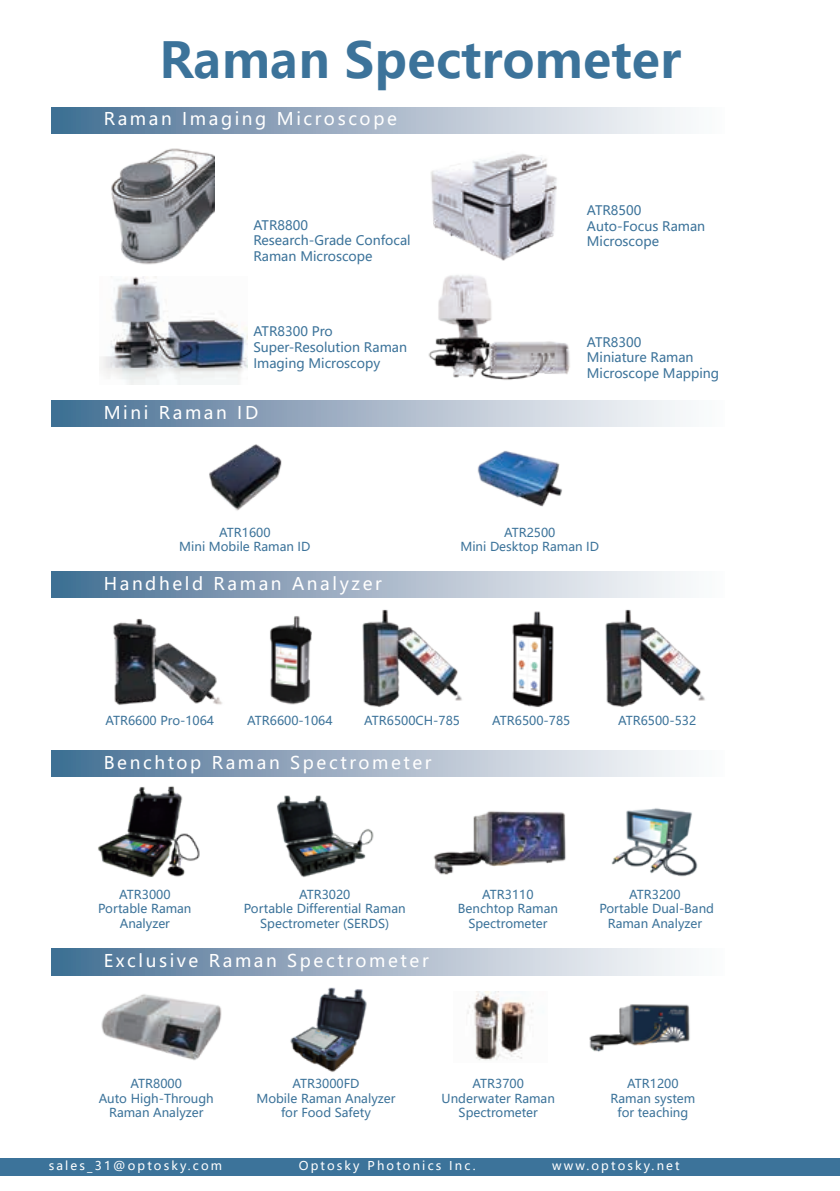
<style>
.page{position:relative;width:840px;height:1191px;background:#fff}
.page>*{position:absolute;margin:0;border:0;box-sizing:border-box;transform-origin:0 0}
.t1{font:700 49px "Microsoft Ya Hei";color:#3c739a}
.t2{font:17.4px "Microsoft Ya Hei";letter-spacing:.15em;color:#fff}
.t3{font:13px/15.6px "Microsoft Ya Hei";color:#3c739a}
.t4{font:12.2px/14.6px "Microsoft Ya Hei";color:#3c739a;text-align:center}
.t5{font:12px "Microsoft Ya Hei";letter-spacing:.18em;color:#fff}
</style>
<div class="page">
<img style="left:111px;top:148px;width:103px;height:117px">
<img style="left:431px;top:154px;width:126px;height:107px">
<img style="left:428px;top:275px;width:142px;height:105px">
<img style="left:113px;top:618px;width:109px;height:87px">
<img style="left:270px;top:616px;width:42px;height:89px">
<img style="left:512px;top:611px;width:42px;height:96px">
<img style="left:362px;top:609px;width:100px;height:98px">
<img style="left:605px;top:609px;width:100px;height:98px">
<img style="left:98px;top:786px;width:102px;height:91px">
<img style="left:277px;top:795px;width:97px;height:82px">
<img style="left:101px;top:994px;width:121px;height:66px">
<img style="left:290px;top:987px;width:77px;height:85px">
<img style="left:101px;top:276px;width:146px;height:109px">
<img style="left:467px;top:991px;width:67px;height:70px">
<img style="left:433px;top:811px;width:133px;height:64px">
<div style="left:52px;top:107px;width:672px;height:26px;background:linear-gradient(to right,#497094,#fff)"></div>
<div style="left:52px;top:400px;width:672px;height:26px;background:linear-gradient(to right,#497094,#fff)"></div>
<div style="left:52px;top:572px;width:672px;height:26px;background:linear-gradient(to right,#497094,#fff)"></div>
<div style="left:52px;top:750px;width:672px;height:27px;background:linear-gradient(to right,#497094,#fff)"></div>
<div style="left:52px;top:949px;width:672px;height:26px;background:linear-gradient(to right,#497094,#fff)"></div>
<div style="left:0;top:1158px;width:839px;height:17px;background:#3c739a"></div>
<img style="left:611px;top:808px;width:87px;height:69px">
<img style="left:589px;top:1004px;width:101px;height:48px">
<img style="left:209px;top:444px;width:73px;height:67px">
<img style="left:477px;top:450px;width:85px;height:57px">
<h1 class="t1" style="left:159px;top:26px;width:523px">Raman Spectrometer</h1>
<h2 class="t2" style="left:104px;top:107px;width:294px">Raman Imaging Microscope</h2>
<p class="t3" style="left:253px;top:217px;width:159px">ATR8800<br>Research-Grade Confocal<br>Raman Microscope</p>
<p class="t3" style="left:586px;top:202px;width:120px">ATR8500<br>Auto-Focus Raman<br>Microscope</p>
<p class="t3" style="left:253px;top:323px;width:155px">ATR8300 Pro<br>Super-Resolution Raman<br>Imaging Microscopy</p>
<p class="t3" style="left:586px;top:334px;width:134px">ATR8300<br>Miniature Raman<br>Microscope Mapping</p>
<h2 class="t2" style="left:104px;top:400px;width:156px">Mini Raman ID</h2>
<p class="t4" style="left:179px;top:524px;width:133px">ATR1600<br>Mini Mobile Raman ID</p>
<h2 class="t2" style="left:104px;top:572px;width:279px">Handheld Raman Analyzer</h2>
<p class="t4" style="left:460px;top:524px;width:140px">ATR2500<br>Mini Desktop Raman ID</p>
<p class="t4" style="left:105px;top:712px;width:110px">ATR6600 Pro-1064</p>
<p class="t4" style="left:247px;top:712px;width:87px">ATR6600-1064</p>
<p class="t4" style="left:364px;top:712px;width:97px">ATR6500CH-785</p>
<p class="t4" style="left:492px;top:712px;width:80px">ATR6500-785</p>
<p class="t4" style="left:617px;top:712px;width:80px">ATR6500-532</p>
<h2 class="t2" style="left:104px;top:751px;width:329px">Benchtop Raman Spectrometer</h2>
<p class="t4" style="left:98px;top:886px;width:95px">ATR3000<br>Portable Raman<br>Analyzer</p>
<p class="t4" style="left:244px;top:886px;width:163px">ATR3020<br>Portable Differential Raman<br>Spectrometer (SERDS)</p>
<p class="t4" style="left:457px;top:886px;width:101px">ATR3110<br>Benchtop Raman<br>Spectrometer</p>
<p class="t4" style="left:599px;top:886px;width:116px">ATR3200<br>Portable Dual-Band<br>Raman Analyzer</p>
<h2 class="t2" style="left:104px;top:949px;width:326px">Exclusive Raman Spectrometer</h2>
<p class="t4" style="left:99px;top:1075px;width:116px">ATR8000<br>Auto High-Through<br>Raman Analyzer</p>
<p class="t4" style="left:256px;top:1075px;width:140px">ATR3000FD<br>Mobile Raman Analyzer for Food Safety</p>
<p class="t4" style="left:441px;top:1076px;width:115px">ATR3700<br>Underwater Raman<br>Spectrometer</p>
<p class="t4" style="left:610px;top:1076px;width:86px">ATR1200<br>Raman system for teaching</p>
<p class="t5" style="left:49px;top:1158px;width:175px">sales_31@optosky.com</p>
<p class="t5" style="left:298px;top:1158px;width:178px">Optosky Photonics Inc.</p>
<p class="t5" style="left:552px;top:1158px;width:129px">www.optosky.net</p>
</div>
